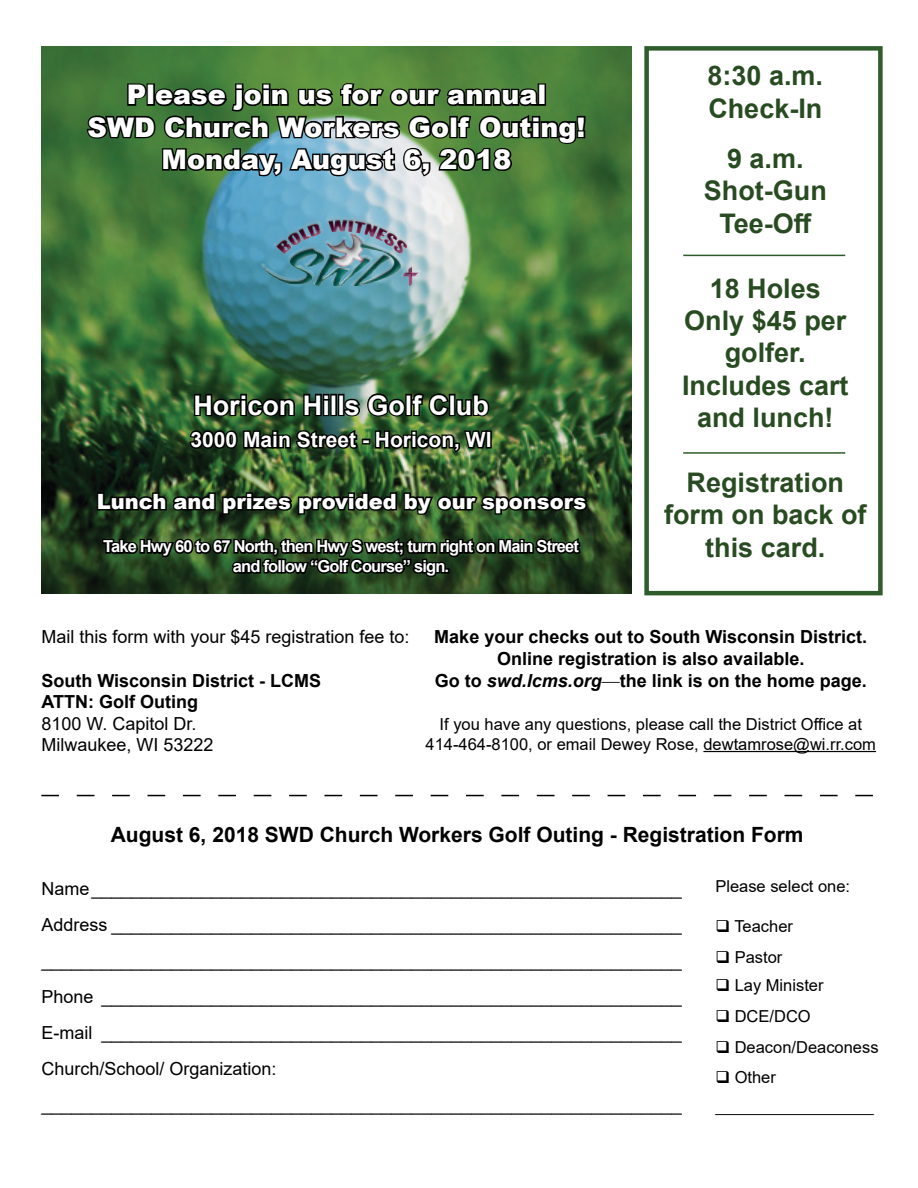
<style>
.page{position:relative;width:918px;height:1188px;background:#fff}
.page>*{position:absolute;margin:0;border:0;box-sizing:border-box;transform-origin:0 0}
.t1{font:700 27px/32.4px "Arial";color:#294b22;text-align:center}
.t2{font:900 27px/32.4px "Arial";color:#fff;text-align:center}
.t3{font:700 27px "Arial";color:#fff}
.t4{font:700 21px "Arial";color:#000}
.t5{font:900 21px "Arial";color:#fff}
.t6{font:700 21px "Arial";color:#fff}
.t7{font:18px/36px "Arial";color:#000}
.t8{font:700 18px/21.6px "Arial";color:#000;text-align:center}
.t9{font:16.5px/19.8px "Arial";color:#000;text-align:center}
.t10{font:700 16.5px/19.8px "Arial";letter-spacing:-.05em;color:#fff;text-align:center}
.t11{font:15px "Arial";color:#000}
.s1{font-style:italic}
.s2{font-family:"Bell";font-weight:400}
</style>
<div class="page">
<hr style="left:703px;top:751px;width:173px;height:1px;background:#000">
<svg style="left:41px;top:795px;width:832px;height:1px"></svg>
<img style="left:41px;top:46px;width:591px;height:548px">
<svg style="left:85px;top:81px;width:502px;height:98px;background:#3d5f3b"></svg>
<img style="left:188px;top:391px;width:303px;height:65px">
<div style="left:486px;top:430px;width:6px;height:19px;border:3px solid #000"></div>
<svg style="left:95px;top:491px;width:495px;height:89px;background:#21391b"></svg>
<div style="left:644px;top:46px;width:239px;height:549px;border:4px solid #2e5c2b"></div>
<hr style="left:683px;top:255px;width:162px;height:1px;background:#2e5c2b">
<hr style="left:683px;top:452px;width:162px;height:2px;background:#2e5c2b">
<img style="left:262px;top:294px;width:157px;height:3px">
<div style="left:258px;top:224px;width:170px;height:70px;background:#fff;opacity:.4"></div>
<div style="left:255px;top:210px;width:171px;height:81px;background:#000;opacity:.4"></div>
<h1 class="t2" style="left:88px;top:78px;width:500px">Please join us for our annual<br>SWD Church Workers Golf Outing!<br>Monday, August 6, 2018</h1>
<h1 class="t3" style="left:193px;top:386px;width:297px">Horicon Hills Golf Club</h1>
<p class="t6" style="left:191px;top:425px;width:303px">3000 Main Street - Horicon, WI</p>
<p class="t5" style="left:97px;top:486px;width:491px">Lunch and prizes provided by our sponsors</p>
<p class="t10" style="left:103px;top:537px;width:478px">Take Hwy 60 to 67 North, then Hwy S west; turn right on Main Street and follow “Golf Course” sign.</p>
<h1 class="t1" style="left:708px;top:60px;width:117px;text-align:left">8:30 a.m.<br>Check-In</h1>
<h1 class="t1" style="left:704px;top:143px;width:124px">9 a.m.<br>Shot-Gun<br>Tee-Off</h1>
<h1 class="t1" style="left:682px;top:272px;width:168px">18 Holes<br>Only $45 per golfer.<br>Includes cart and lunch!</h1>
<h1 class="t1" style="left:664px;top:467px;width:204px">Registration form on back of this card.</h1>
<p class="t7" style="left:41px;top:619px;width:370px">Mail this form with your $45 registration fee to:</p>
<p class="t8" style="left:41px;top:670px;width:281px;text-align:left">South Wisconsin District - LCMS<br>ATTN: Golf Outing</p>
<p class="t7" style="left:41px;top:712px;width:174px;line-height:21.6px">8100 W. Capitol Dr.<br>Milwaukee, WI 53222</p>
<p class="t9" style="left:426px;top:714px;width:452px">If you have any questions, please call the District Office at<br>414-464-8100, or email Dewey Rose, dewtamrose@wi.rr.com</p>
<p class="t8" style="left:434px;top:626px;width:434px">Make your checks out to South Wisconsin District.<br>Online registration is also available.<br>Go to <span class="s1">swd.lcms.org</span><span class="s2">—</span>the link is on the home page.</p>
<p class="t4" style="left:111px;top:820px;width:694px">August 6, 2018 SWD Church Workers Golf Outing - Registration Form</p>
<p class="t7" style="left:41px;top:871px;width:642px">Name___________________________________________________________ Address _________________________________________________________ ________________________________________________________________ Phone __________________________________________________________ E-mail __________________________________________________________ Church/School/ Organization: ________________________________________________________________</p>
<p class="t9" style="left:715px;top:877px;width:136px">Please select one:</p>
<p class="t9" style="left:715px;top:916px;width:79px">❑ Teacher</p>
<p class="t9" style="left:715px;top:947px;width:68px">❑ Pastor</p>
<p class="t9" style="left:715px;top:976px;width:110px">❑ Lay Minister</p>
<p class="t9" style="left:715px;top:1006px;width:97px">❑ DCE/DCO</p>
<p class="t9" style="left:715px;top:1037px;width:165px">❑ Deacon/Deaconess</p>
<p class="t9" style="left:715px;top:1067px;width:62px">❑ Other</p>
<p class="t11" style="left:715px;top:1096px;width:160px">___________________</p>
</div>
